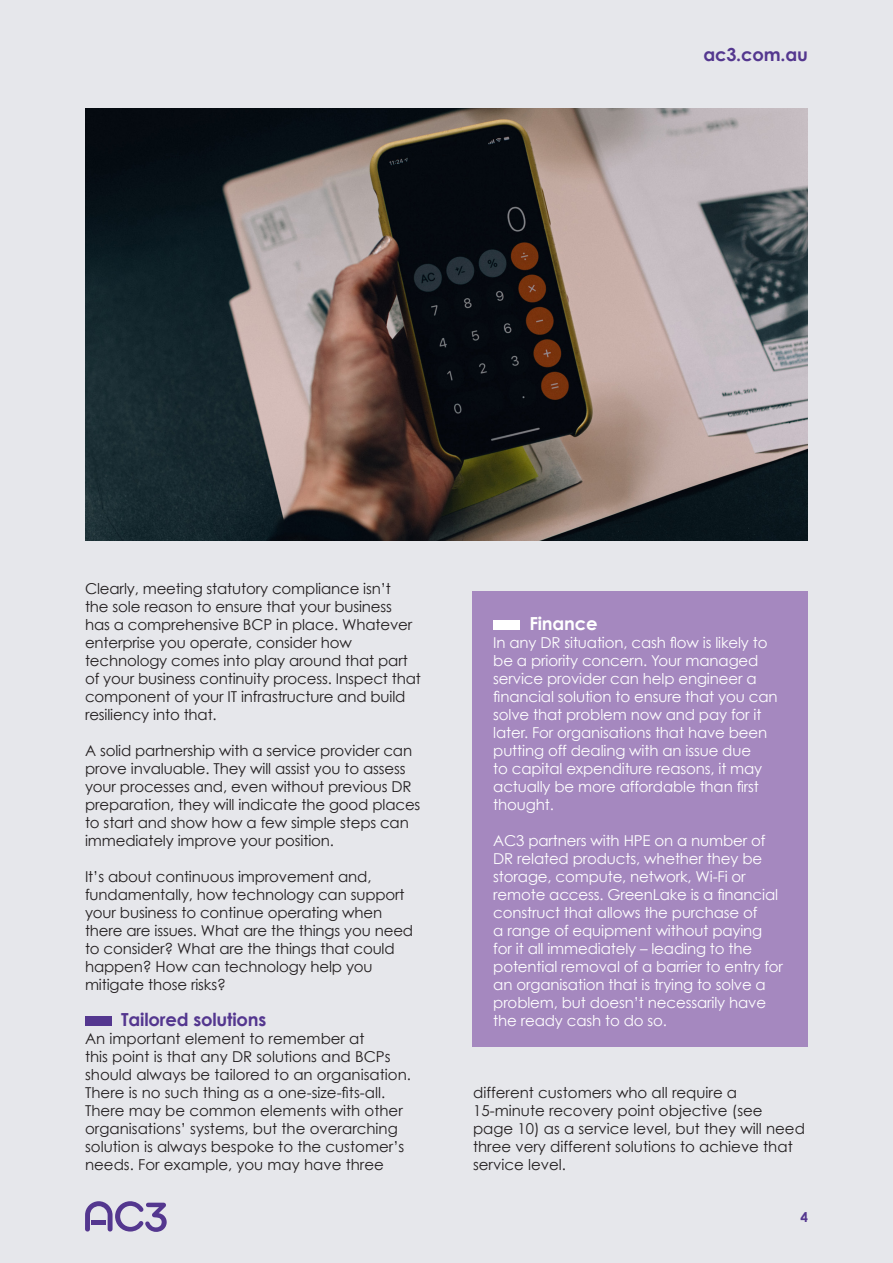
<style>
.page{position:relative;width:893px;height:1263px;background:#e0e2e6}
.page>*{position:absolute;margin:0;border:0;box-sizing:border-box;transform-origin:0 0}
.t1{font:700 18px "Century Gothic";letter-spacing:-.01em;color:#54378f}
.t2{font:700 18px "Century Gothic";letter-spacing:-.01em;color:#fff}
.t3{font:15px/18px "Century Gothic";letter-spacing:-.01em;color:#231f20}
.t4{font:15px/18px "Century Gothic";letter-spacing:-.01em;color:#fff}
.t5{font:700 13.5px "Century Gothic";color:#54378f}
</style>
<div class="page">
<svg style="left:85px;top:1201px;width:82px;height:31px"></svg>
<div style="left:85px;top:1017px;width:27px;height:9px;background:#54378f"></div>
<img style="left:85px;top:109px;width:723px;height:431px">
<div style="left:472px;top:591px;width:336px;height:456px;background:#a588bf"></div>
<div style="left:493px;top:621px;width:27px;height:9px;background:#fff"></div>
<p class="t1" style="left:703px;top:43px;width:106px">ac3.com.au</p>
<p class="t3" style="left:85px;top:579px;width:337px">Clearly, meeting statutory compliance isn’t<br>the sole reason to ensure that your business<br>has a comprehensive BCP in place. Whatever enterprise you operate, consider how technology comes into play around that part of your business continuity process. Inspect that component of your IT infrastructure and build resiliency into that.</p>
<p class="t3" style="left:85px;top:741px;width:337px">A solid partnership with a service provider can prove invaluable. They will assist you to assess your processes and, even without previous DR preparation, they will indicate the good places to start and show how a few simple steps can immediately improve your position.</p>
<p class="t3" style="left:85px;top:867px;width:330px">It’s about continuous improvement and, fundamentally, how technology can support your business to continue operating when there are issues. What are the things you need to consider? What are the things that could happen? How can technology help you mitigate those risks?</p>
<p class="t1" style="left:121px;top:1008px;width:147px">Tailored solutions</p>
<p class="t3" style="left:85px;top:1029px;width:327px">An important element to remember at<br>this point is that any DR solutions and BCPs should always be tailored to an organisation.<br>There is no such thing as a one-size-fits-all.<br>There may be common elements with other organisations’ systems, but the overarching solution is always bespoke to the customer’s needs. For example, you may have three</p>
<p class="t2" style="left:529px;top:612px;width:70px">Finance</p>
<p class="t4" style="left:493px;top:633px;width:286px">In any DR situation, cash flow is likely to be a priority concern. Your managed service provider can help engineer a financial solution to ensure that you can solve that problem now and pay for it later. For organisations that have been putting off dealing with an issue due<br>to capital expenditure reasons, it may actually be more affordable than first thought.</p>
<p class="t4" style="left:493px;top:831px;width:291px">AC3 partners with HPE on a number of DR related products, whether they be storage, compute, network, Wi-Fi or remote access. GreenLake is a financial construct that allows the purchase of<br>a range of equipment without paying for it all immediately – leading to the potential removal of a barrier to entry for an organisation that is trying to solve a problem, but doesn’t necessarily have the ready cash to do so.</p>
<p class="t3" style="left:473px;top:1083px;width:333px">different customers who all require a 15-minute recovery point objective (see page 10) as a service level, but they will need three very different solutions to achieve that service level.</p>
<p class="t5" style="left:800px;top:1208px;width:9px">4</p>
</div>
